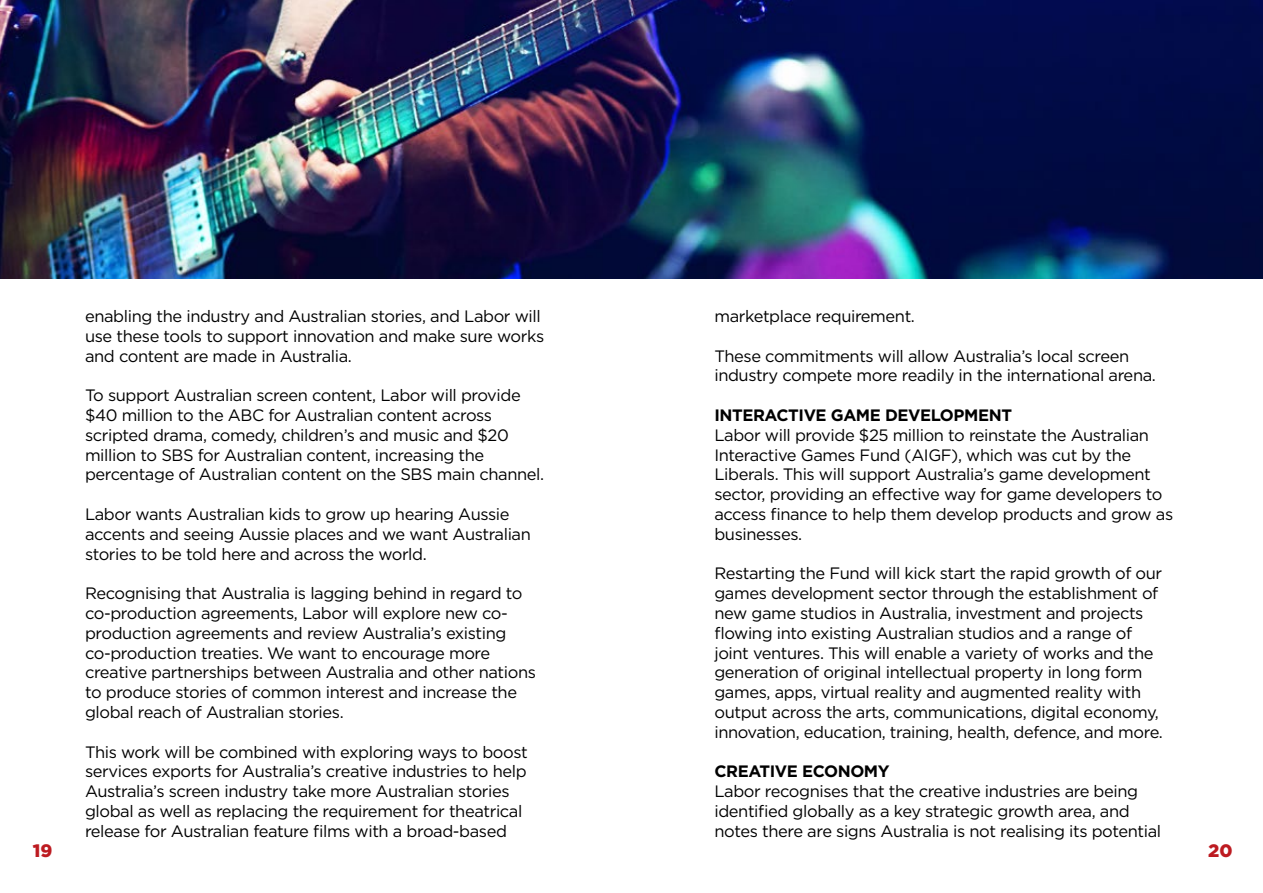
<style>
.page{position:relative;width:1263px;height:893px;background:#fff}
.page>*{position:absolute;margin:0;border:0;box-sizing:border-box;transform-origin:0 0}
.t1{font:900 18px "Gotham";color:#bd1b21}
.t2{font:16.5px/19.8px "Gotham";letter-spacing:-.025em;color:#000}
.t3{font:700 16.5px "Gotham";letter-spacing:-.025em;color:#000}
</style>
<div class="page">
<img style="left:0;top:0;width:1263px;height:279px">
<p class="t2" style="left:85px;top:306px;width:461px">enabling the industry and Australian stories, and Labor will use these tools to support innovation and make sure works and content are made in Australia.</p>
<p class="t2" style="left:85px;top:385px;width:461px">To support Australian screen content, Labor will provide $40 million to the ABC for Australian content across scripted drama, comedy, children’s and music and $20 million to SBS for Australian content, increasing the percentage of Australian content on the SBS main channel.</p>
<p class="t2" style="left:85px;top:504px;width:447px">Labor wants Australian kids to grow up hearing Aussie accents and seeing Aussie places and we want Australian stories to be told here and across the world.</p>
<p class="t2" style="left:85px;top:583px;width:452px">Recognising that Australia is lagging behind in regard to co-production agreements, Labor will explore new co&shy;production agreements and review Australia’s existing co-production treaties. We want to encourage more creative partnerships between Australia and other nations to produce stories of common interest and increase the global reach of Australian stories.</p>
<p class="t2" style="left:85px;top:741px;width:444px">This work will be combined with exploring ways to boost services exports for Australia’s creative industries to help Australia’s screen industry take more Australian stories global as well as replacing the requirement for theatrical release for Australian feature films with a broad-based</p>
<p class="t2" style="left:714px;top:306px;width:202px">marketplace requirement.</p>
<p class="t2" style="left:714px;top:345px;width:443px">These commitments will allow Australia’s local screen industry compete more readily in the international arena.</p>
<p class="t3" style="left:714px;top:404px;width:299px">INTERACTIVE GAME DEVELOPMENT</p>
<p class="t2" style="left:714px;top:425px;width:460px">Labor will provide $25 million to reinstate the Australian Interactive Games Fund (AIGF), which was cut by the Liberals. This will support Australia’s game development sector, providing an effective way for game developers to access finance to help them develop products and grow as businesses.</p>
<p class="t2" style="left:714px;top:563px;width:450px">Restarting the Fund will kick start the rapid growth of our games development sector through the establishment of new game studios in Australia, investment and projects flowing into existing Australian studios and a range of joint ventures. This will enable a variety of works and the generation of original intellectual property in long form games, apps, virtual reality and augmented reality with output across the arts, communications, digital economy, innovation, education, training, health, defence, and more.</p>
<p class="t3" style="left:714px;top:761px;width:177px">CREATIVE ECONOMY</p>
<p class="t2" style="left:714px;top:781px;width:448px">Labor recognises that the creative industries are being identified globally as a key strategic growth area, and notes there are signs Australia is not realising its potential</p>
<p class="t1" style="left:33px;top:838px;width:21px">19</p>
<p class="t1" style="left:1208px;top:838px;width:26px">20</p>
</div>
